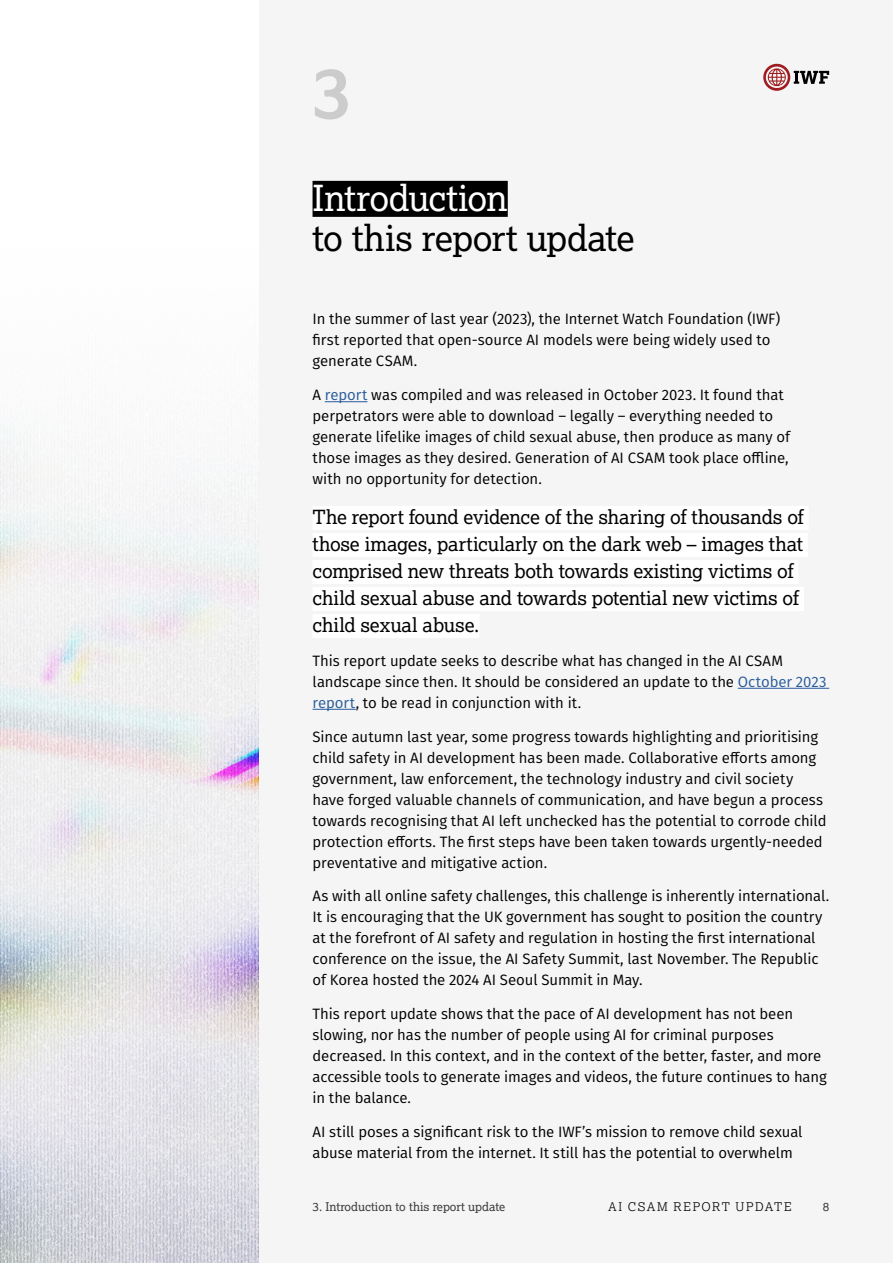
<style>
.page{position:relative;width:893px;height:1263px;background:#fff}
.page>*{position:absolute;margin:0;border:0;box-sizing:border-box;transform-origin:0 0}
.t1{font:700 72px "Lexia";color:#cdcccc}
.t2{font:36px "Lexia";letter-spacing:-.015em;color:#000}
.t3{font:36px "Lexia";letter-spacing:-.02em;color:#fff}
.t4{font:19.5px/27px "Lexia";letter-spacing:-.01em;color:#000}
.t5{font:15px/21px "Fira Sans";letter-spacing:-.005em;color:#000}
.t6{font:12px "Lexia";color:#3a3a39}
.t7{font:300 12px "Lexia";letter-spacing:.13em;color:#000}
.s1{color:#275b9b}
</style>
<div class="page">
<img style="left:0;top:415px;width:259px;height:848px">
<div style="left:260px;top:0;width:633px;height:1263px;background:#f5f5f5"></div>
<hr style="left:325px;top:401px;width:42px;height:1px;background:#275b9b">
<div style="left:313px;top:506px;width:496px;height:24px;background:#fff"></div>
<div style="left:313px;top:533px;width:495px;height:24px;background:#fff"></div>
<div style="left:313px;top:560px;width:485px;height:24px;background:#fff"></div>
<div style="left:313px;top:587px;width:491px;height:24px;background:#fff"></div>
<div style="left:313px;top:614px;width:166px;height:24px;background:#fff"></div>
<hr style="left:738px;top:688px;width:91px;height:1px;background:#275b9b">
<hr style="left:313px;top:709px;width:43px;height:1px;background:#275b9b">
<div style="left:313px;top:181px;width:195px;height:36px;background:#000"></div>
<svg style="left:763px;top:64px;width:66px;height:27px"></svg>
<h1 class="t1" style="left:313px;top:47px;width:41px">3</h1>
<h2 class="t3" style="left:313px;top:175px;width:197px">Introduction</h2>
<h2 class="t2" style="left:313px;top:216px;width:324px">to this report update</h2>
<p class="t5" style="left:313px;top:308px;width:469px">In the summer of last year (2023), the Internet Watch Foundation (IWF) first reported that open-source AI models were being widely used to generate CSAM.</p>
<p class="t5" style="left:313px;top:384px;width:479px">A <span class="s1">report</span> was compiled and was released in October 2023. It found that perpetrators were able to download – legally – everything needed to generate lifelike images of child sexual abuse, then produce as many of those images as they desired. Generation of AI CSAM took place offline, with no opportunity for detection.</p>
<p class="t4" style="left:313px;top:503px;width:493px">The report found evidence of the sharing of thousands of those images, particularly on the dark web – images that comprised new threats both towards existing victims of child sexual abuse and towards potential new victims of child sexual abuse.</p>
<p class="t5" style="left:313px;top:650px;width:515px">This report update seeks to describe what has changed in the AI CSAM landscape since then. It should be considered an update to the <span class="s1">October 2023 report</span>, to be read in conjunction with it.</p>
<p class="t5" style="left:313px;top:725px;width:515px">Since autumn last year, some progress towards highlighting and prioritising child safety in AI development has been made. Collaborative efforts among government, law enforcement, the technology industry and civil society have forged valuable channels of communication, and have begun a process towards recognising that AI left unchecked has the potential to corrode child protection efforts. The first steps have been taken towards urgently-needed preventative and mitigative action.</p>
<p class="t5" style="left:313px;top:885px;width:518px">As with all online safety challenges, this challenge is inherently international.<br>It is encouraging that the UK government has sought to position the country at the forefront of AI safety and regulation in hosting the first international conference on the issue, the AI Safety Summit, last November. The Republic of Korea hosted the 2024 AI Seoul Summit in May.</p>
<p class="t5" style="left:313px;top:1003px;width:516px">This report update shows that the pace of AI development has not been slowing, nor has the number of people using AI for criminal purposes decreased. In this context, and in the context of the better, faster, and more accessible tools to generate images and videos, the future continues to hang in the balance.</p>
<p class="t5" style="left:313px;top:1121px;width:492px">AI still poses a significant risk to the IWF’s mission to remove child sexual abuse material from the internet. It still has the potential to overwhelm</p>
<p class="t6" style="left:313px;top:1199px;width:194px">3. Introduction to this report update</p>
<p class="t7" style="left:608px;top:1199px;width:185px">AI CSAM REPORT UPDATE</p>
<p class="t6" style="left:823px;top:1199px;width:8px">8</p>
</div>
